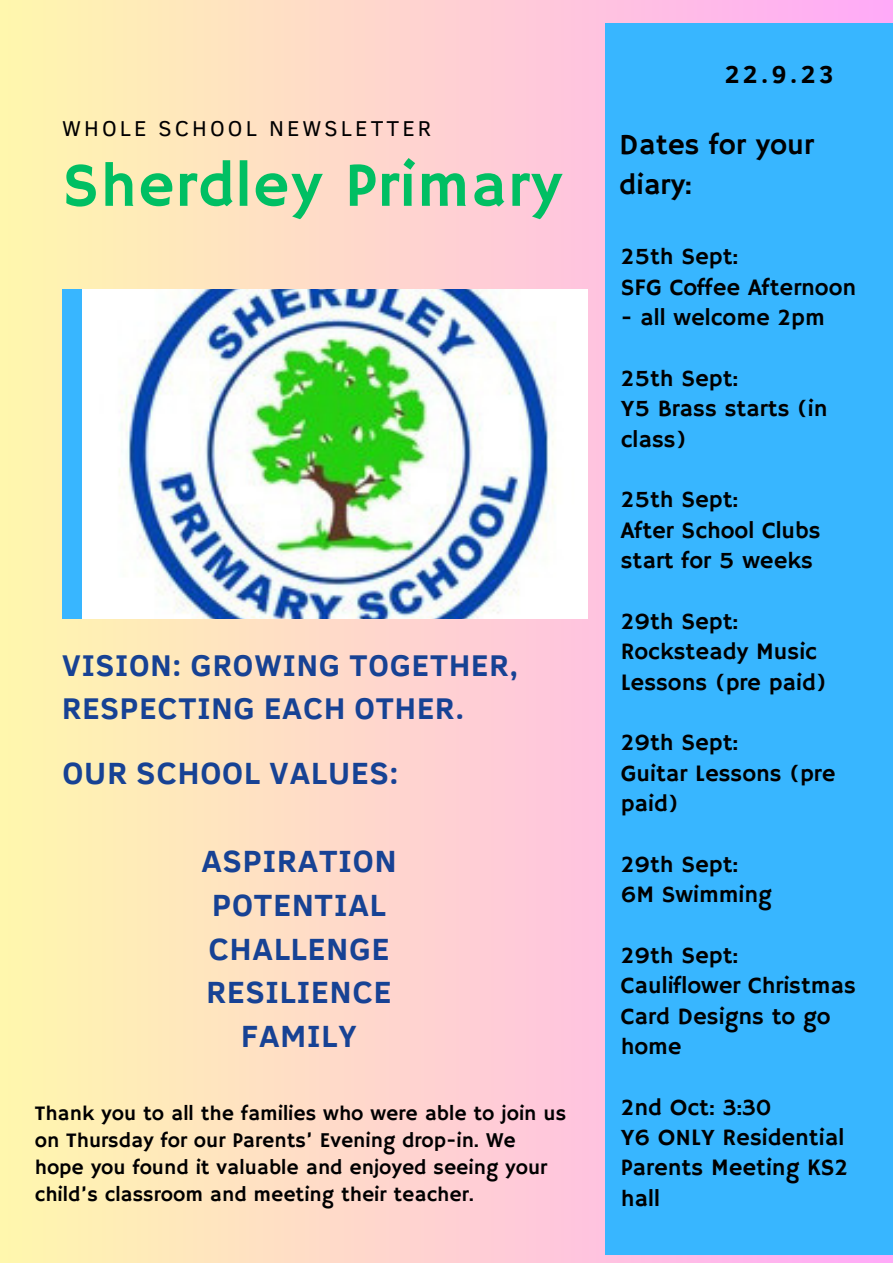
<style>
.page{position:relative;width:893px;height:1264px;background:#fff}
.page>*{position:absolute;margin:0;border:0;box-sizing:border-box;transform-origin:0 0}
.t1{font:62.55px "Hammersmith One";letter-spacing:.02em;color:#00bf63}
.t2{font:700 31.5px "Clear Sans";letter-spacing:.03em;color:#174294}
.t3{font:700 30.75px/42.8px "Clear Sans";letter-spacing:.03em;color:#174294}
.t4{font:29.1px/40.5px "Hammersmith One";color:#000001}
.t5{font:700 25.05px "Clear Sans";color:#000001}
.t6{font:23.55px/30.3px "Hammersmith One";color:#000001}
.t7{font:22.05px "Clear Sans";letter-spacing:.14em;color:#000001}
.t8{font:21px/27px "Hammersmith One";color:#000001}
</style>
<div class="page">
<div style="left:0;top:0;width:892px;height:1262px;background:linear-gradient(to right,#fff7ad,#ffaaf8)"></div>
<div style="left:605px;top:24px;width:287px;height:1231px;background:#38b6ff"></div>
<div style="left:62px;top:289px;width:20px;height:329px;background:#38b6ff"></div>
<img style="left:82px;top:289px;width:505px;height:329px">
<p class="t7" style="left:62px;top:113px;width:370px">WHOLE SCHOOL NEWSLETTER</p>
<p class="t1" style="left:62px;top:149px;width:500px">Sherdley Primary</p>
<p class="t3" style="left:62px;top:642px;width:457px">VISION: GROWING TOGETHER,<br>RESPECTING EACH OTHER.</p>
<p class="t2" style="left:62px;top:750px;width:337px">OUR SCHOOL VALUES:</p>
<p class="t2" style="left:201px;top:837px;width:197px">ASPIRATION</p>
<p class="t2" style="left:212px;top:881px;width:175px">POTENTIAL</p>
<p class="t2" style="left:208px;top:925px;width:182px">CHALLENGE</p>
<p class="t2" style="left:206px;top:969px;width:186px">RESILIENCE</p>
<p class="t2" style="left:241px;top:1013px;width:117px">FAMILY</p>
<p class="t8" style="left:35px;top:1100px;width:533px">Thank you to all the families who were able to join us on Thursday for our Parents’ Evening drop-in. We hope you found it valuable and enjoyed seeing your child’s classroom and meeting their teacher.</p>
<p class="t5" style="left:724px;top:56px;width:110px">22.9.23</p>
<p class="t4" style="left:619px;top:125px;width:196px">Dates for your diary:</p>
<p class="t6" style="left:620px;top:243px;width:119px">25th Sept:</p>
<p class="t6" style="left:620px;top:273px;width:237px">SFG Coffee Afternoon</p>
<p class="t6" style="left:620px;top:303px;width:205px">- all welcome 2pm</p>
<p class="t6" style="left:620px;top:364px;width:119px">25th Sept:</p>
<p class="t6" style="left:620px;top:394px;width:208px">Y5 Brass starts (in class)</p>
<p class="t6" style="left:620px;top:485px;width:119px">25th Sept:</p>
<p class="t6" style="left:620px;top:516px;width:201px">After School Clubs start for 5 weeks</p>
<p class="t6" style="left:620px;top:607px;width:207px">29th Sept:<br>Rocksteady Music<br>Lessons (pre paid)</p>
<p class="t6" style="left:620px;top:728px;width:119px">29th Sept:</p>
<p class="t6" style="left:620px;top:759px;width:216px">Guitar Lessons (pre paid)</p>
<p class="t6" style="left:620px;top:850px;width:119px">29th Sept:</p>
<p class="t6" style="left:620px;top:880px;width:152px">6M Swimming</p>
<p class="t6" style="left:620px;top:941px;width:119px">29th Sept:</p>
<p class="t6" style="left:620px;top:971px;width:237px">Cauliflower Christmas<br>Card Designs to go home</p>
<p class="t6" style="left:620px;top:1092px;width:152px">2nd Oct: 3:30</p>
<p class="t6" style="left:620px;top:1123px;width:229px">Y6 ONLY Residential<br>Parents Meeting KS2 hall</p>
</div>
